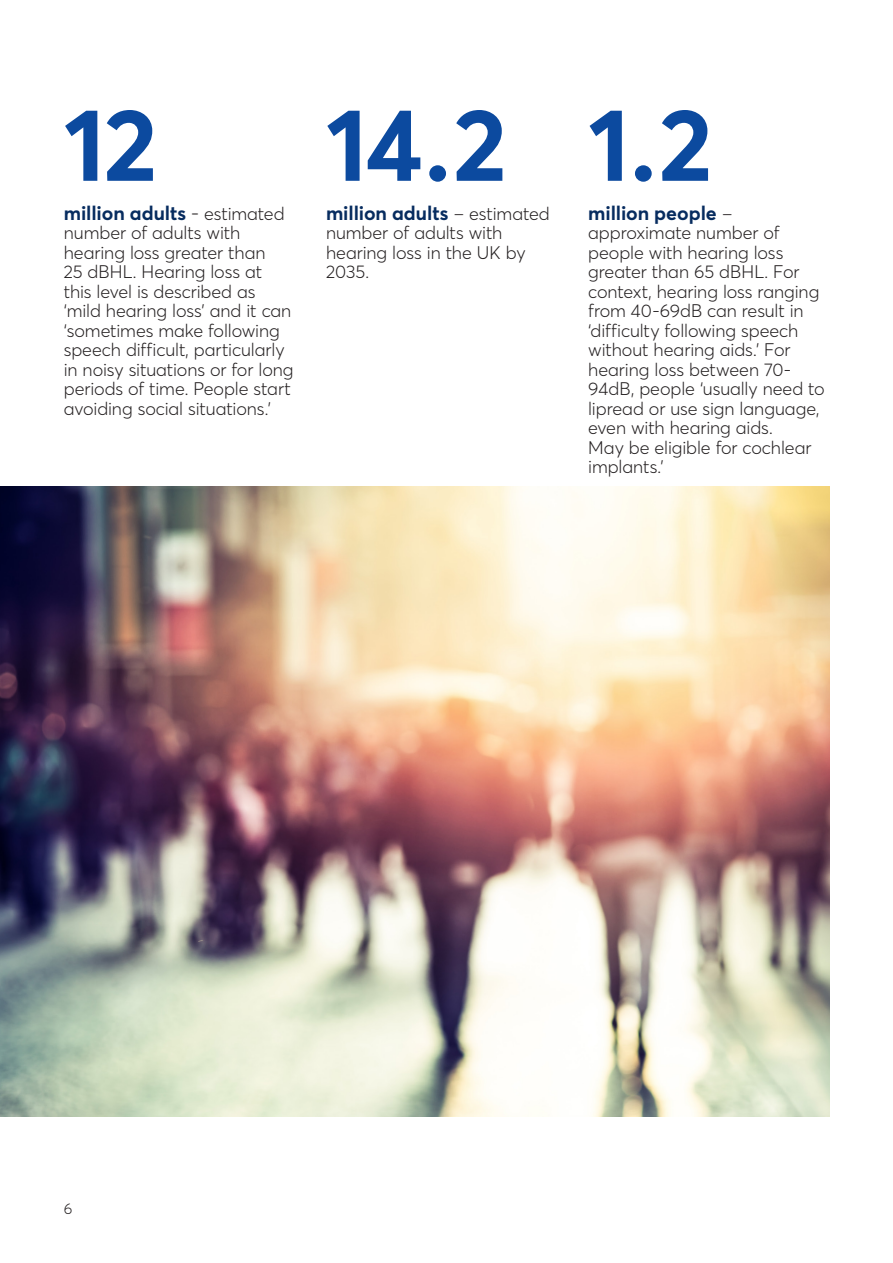
<style>
.page{position:relative;width:893px;height:1263px;background:#fff}
.page>*{position:absolute;margin:0;border:0;box-sizing:border-box;transform-origin:0 0}
.Stat___68{font:700 102px "Averta";color:#0c4a9f}
.Stat___68-2{font:700 19.5px "Averta";color:#072c5f}
.Stat___68-3{font:300 18px/19.5px "Averta";letter-spacing:-.005em;color:#231f20}
.t1{font:300 15px "Averta";color:#231f20}
.s1{font-weight:300;color:#231f20}
.s2{font-weight:300;font-size:18px;color:#231f20}
</style>
<div class="page">
<img style="left:0;top:486px;width:829px;height:631px">
<p class="Stat___68" style="left:64px;top:73px;width:95px">12</p>
<p class="Stat___68-2" style="left:64px;top:199px;width:222px">million adults <span class="s1">-</span> <span class="s2">estimated</span></p>
<p class="Stat___68-3" style="left:64px;top:223px;width:231px">number of adults with hearing loss greater than<br>25 dBHL. Hearing loss at this level is described as ‘mild hearing loss’ and it can ‘sometimes make following speech difficult, particularly in noisy situations or for long periods of time. People start avoiding social situations.’</p>
<p class="Stat___68" style="left:326px;top:73px;width:182px">14.2</p>
<p class="Stat___68-2" style="left:326px;top:199px;width:225px">million adults <span class="s2">– estimated</span></p>
<p class="Stat___68-3" style="left:326px;top:223px;width:201px">number of adults with hearing loss in the UK by<br>2035.</p>
<p class="Stat___68" style="left:588px;top:73px;width:126px">1.2</p>
<p class="Stat___68-2" style="left:588px;top:199px;width:146px">million people <span class="s2">–</span></p>
<p class="Stat___68-3" style="left:588px;top:223px;width:238px">approximate number of people with hearing loss greater than 65 dBHL. For context, hearing loss ranging from 40-69dB can result in ‘difficulty following speech without hearing aids.’ For hearing loss between 70-<br>94dB, people ‘usually need to lipread or use sign language, even with hearing aids.<br>May be eligible for cochlear implants.’</p>
<p class="t1" style="left:64px;top:1199px;width:10px">6</p>
</div>
